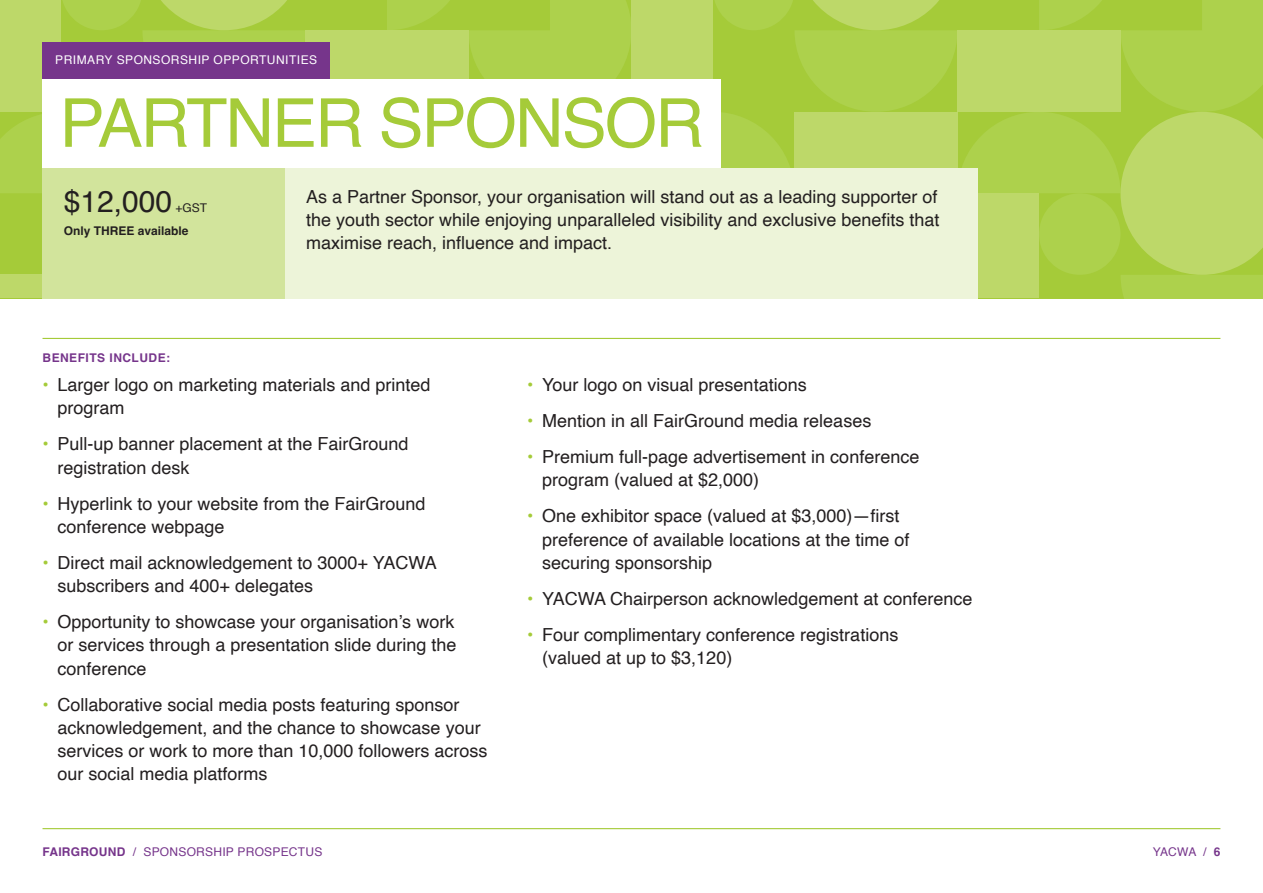
<style>
.page{position:relative;width:1263px;height:893px;background:#fff}
.page>*{position:absolute;margin:0;border:0;box-sizing:border-box;transform-origin:0 0}
.t1{font:67.5px "Helvetica";letter-spacing:-.03em;color:#a5cb39}
.t2{font:30px "Helvetica";color:#231f20}
.t3{font:18px/23.2px "Helvetica";color:#231f20}
.t4{font:12px "Helvetica";letter-spacing:.02em;color:#76358b}
.t5{font:12px "Helvetica";letter-spacing:.04em;color:#fff}
.t6{font:700 12px "Helvetica";color:#231f20}
.t7{font:700 12px "Helvetica";letter-spacing:.04em;color:#76358b}
.t8{font:12px "Helvetica";color:#231f20}
.s1{font-weight:700;color:#a5cb39}
.s2{font-weight:700}
</style>
<div class="page">
<svg style="left:0;top:0;width:631px;height:275px;background:#aace47"></svg>
<div style="left:0;top:0;width:61px;height:112px;background:#bdd869"></div>
<div style="left:305px;top:30px;width:163px;height:82px;background:#bdd869"></div>
<div style="left:631px;top:0;width:82px;height:112px;background:#bdd869"></div>
<div style="left:0;top:275px;width:142px;height:23px;background:#bdd869"></div>
<svg style="left:713px;top:0;width:550px;height:298px;background:#b0d151"></svg>
<div style="left:957px;top:193px;width:82px;height:105px;background:#bdd869"></div>
<div style="left:43px;top:43px;width:287px;height:36px;background:#76358b"></div>
<div style="left:43px;top:79px;width:678px;height:89px;background:#fff"></div>
<div style="left:285px;top:168px;width:693px;height:130px;background:#edf4d9"></div>
<div style="left:43px;top:168px;width:242px;height:130px;background:#d2e49c"></div>
<hr style="left:43px;top:828px;width:1177px;height:1px;background:#a5cb39">
<hr style="left:43px;top:338px;width:1177px;height:1px;background:#a5cb39">
<p class="t5" style="left:55px;top:51px;width:263px">PRIMARY SPONSORSHIP OPPORTUNITIES</p>
<h1 class="t1" style="left:60px;top:71px;width:646px">PARTNER SPONSOR</h1>
<h2 class="t2" style="left:64px;top:178px;width:110px">$12,000</h2>
<p class="t8" style="left:176px;top:198px;width:33px">+GST</p>
<p class="t6" style="left:64px;top:223px;width:126px">Only THREE available</p>
<p class="t7" style="left:43px;top:350px;width:129px">BENEFITS INCLUDE:</p>
<p class="t3" style="left:306px;top:185px;width:635px;text-align:justify">As a Partner Sponsor, your organisation will stand out as a leading supporter of the youth sector while enjoying unparalleled visibility and exclusive benefits that maximise reach, influence and impact.</p>
<p class="t3" style="left:57px;top:374px;width:375px;text-indent:-15px"><span class="s1">•</span> Larger logo on marketing materials and printed program</p>
<p class="t3" style="left:57px;top:433px;width:353px;text-indent:-15px"><span class="s1">•</span> Pull-up banner placement at the FairGround registration desk</p>
<p class="t3" style="left:57px;top:492px;width:370px;text-indent:-15px"><span class="s1">•</span> Hyperlink to your website from the FairGround conference webpage</p>
<p class="t3" style="left:57px;top:551px;width:381px;text-indent:-15px"><span class="s1">•</span> Direct mail acknowledgement to 3000+ YACWA subscribers and 400+ delegates</p>
<p class="t3" style="left:57px;top:611px;width:401px;text-indent:-15px"><span class="s1">•</span> Opportunity to showcase your organisation’s work or services through a presentation slide during the conference</p>
<p class="t3" style="left:57px;top:693px;width:432px;text-indent:-15px"><span class="s1">•</span> Collaborative social media posts featuring sponsor acknowledgement, and the chance to showcase your services or work to more than 10,000 followers across our social media platforms</p>
<p class="t3" style="left:527px;top:374px;width:281px"><span class="s1">•</span> Your logo on visual presentations</p>
<p class="t3" style="left:527px;top:410px;width:345px"><span class="s1">•</span> Mention in all FairGround media releases</p>
<p class="t3" style="left:542px;top:446px;width:379px;text-indent:-15px"><span class="s1">•</span> Premium full-page advertisement in conference program (valued at $2,000)</p>
<p class="t3" style="left:542px;top:505px;width:369px;text-indent:-15px"><span class="s1">•</span> One exhibitor space (valued at $3,000)—first preference of available locations at the time of securing sponsorship</p>
<p class="t3" style="left:527px;top:587px;width:447px"><span class="s1">•</span> YACWA Chairperson acknowledgement at conference</p>
<p class="t3" style="left:542px;top:623px;width:358px;text-indent:-15px"><span class="s1">•</span> Four complimentary conference registrations (valued at up to $3,120)</p>
<p class="t4" style="left:43px;top:843px;width:281px"><span class="s2">FAIRGROUND</span> / SPONSORSHIP PROSPECTUS</p>
<p class="t4" style="left:1153px;top:843px;width:69px">YACWA / <span class="s2">6</span></p>
</div>
